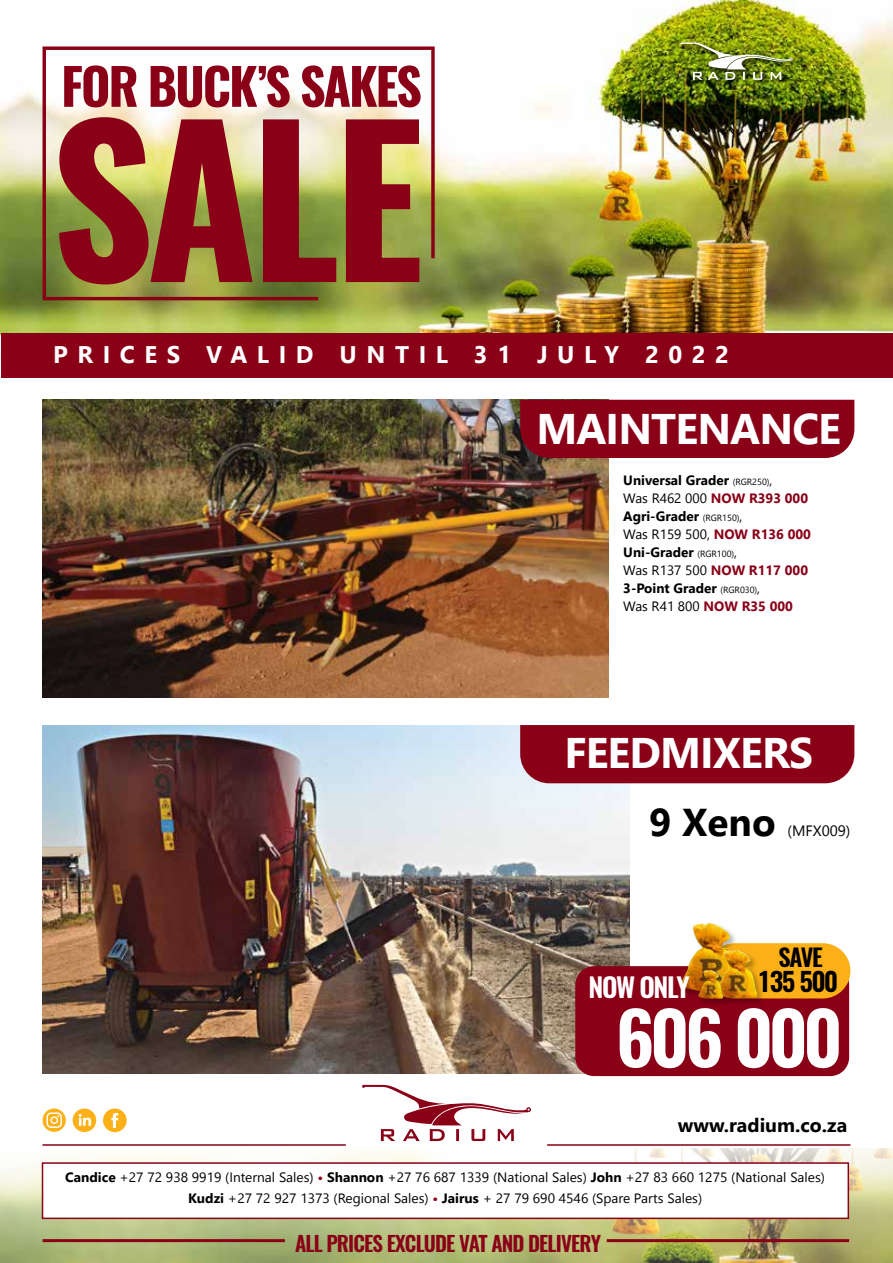
<style>
.page{position:relative;width:893px;height:1263px;background:#fff}
.page>*{position:absolute;margin:0;border:0;box-sizing:border-box;transform-origin:0 0}
.t1{font:700 200.7px "Oswald";color:#890017}
.t2{font:600 72.15px "Oswald";letter-spacing:-.05em;color:#fff}
.t3{font:700 50.4px "Oswald";letter-spacing:-.04em;color:#890017}
.t4{font:700 42.75px "Nirmala UI";letter-spacing:-.02em;color:#fff}
.t5{font:700 38.7px "Nirmala UI";color:#000}
.t6{font:600 26.55px "Oswald";letter-spacing:-.05em;color:#fff}
.t7{font:600 25.95px "Oswald";letter-spacing:-.05em;color:#000}
.t8{font:700 24px "Nirmala UI";letter-spacing:.4em;color:#fff}
.t9{font:600 24px "Oswald";color:#000}
.t10{font:600 21px "Oswald";letter-spacing:-.04em;color:#890017}
.t11{font:700 19.35px "Nirmala UI";color:#000}
.t12{font:15px "Nirmala UI";color:#000}
.t13{font:13.5px/21px "Nirmala UI";color:#000;text-align:center}
.t14{font:700 13.5px/18px "Nirmala UI";color:#000}
.s1{font-weight:400;font-size:9px}
.s2{font-weight:400}
.s3{color:#890017}
.s4{font-weight:700}
.s5{font-weight:700;color:#890017}
</style>
<div class="page">
<img style="left:0;top:0;width:893px;height:357px">
<svg style="left:41px;top:45px;width:395px;height:257px"></svg>
<div style="left:679px;top:41px;width:120px;height:45px;background:#000;opacity:.75"></div>
<img style="left:680px;top:43px;width:113px;height:37px">
<img style="left:43px;top:725px;width:586px;height:349px">
<div style="left:103px;top:1108px;width:24px;height:24px;background:#fcb017;border-radius:50%"></div>
<svg style="left:111px;top:1113px;width:7px;height:15px"></svg>
<div style="left:73px;top:1108px;width:23px;height:24px;background:#fcb017;border-radius:50%"></div>
<svg style="left:79px;top:1114px;width:12px;height:12px"></svg>
<svg style="left:43px;top:1108px;width:23px;height:24px"></svg>
<svg style="left:46px;top:1112px;width:16px;height:16px"></svg>
<svg style="left:362px;top:1085px;width:169px;height:56px"></svg>
<hr style="left:43px;top:1144px;width:303px;height:2px;background:#890017">
<hr style="left:547px;top:1144px;width:303px;height:2px;background:#890017">
<img style="left:43px;top:400px;width:565px;height:297px">
<div style="left:520px;top:400px;width:334px;height:58px;background:#890017"></div>
<div style="left:520px;top:725px;width:334px;height:58px;background:#890017"></div>
<img style="left:0;top:1148px;width:893px;height:115px">
<div style="left:575px;top:966px;width:274px;height:110px;background:#890017;border-radius:19px"></div>
<div style="left:707px;top:943px;width:143px;height:55px;background:#fcb017;border-radius:28px"></div>
<div style="left:679px;top:921px;width:86px;height:86px;background:#000;opacity:.3"></div>
<img style="left:681px;top:923px;width:60px;height:69px">
<img style="left:715px;top:950px;width:42px;height:48px">
<img style="left:698px;top:970px;width:25px;height:29px">
<div style="left:42px;top:1162px;width:807px;height:57px;background:#fff;border:2px solid #890017"></div>
<div style="left:1px;top:333px;width:892px;height:44px;background:#890017"></div>
<hr style="left:43px;top:1239px;width:242px;height:3px;background:#890017">
<hr style="left:607px;top:1239px;width:242px;height:3px;background:#890017">
<h3 class="t3" style="left:61px;top:60px;width:362px">FOR BUCK’S SAKES</h3>
<h1 class="t1" style="left:51px;top:95px;width:374px">SALE</h1>
<h3 class="t8" style="left:53px;top:336px;width:677px">PRICES VALID UNTIL 31 JULY 2022</h3>
<h3 class="t4" style="left:536px;top:396px;width:306px">MAINTENANCE</h3>
<p class="t14" style="left:623px;top:471px;width:189px">Universal Grader <span class="s1">(RGR250)</span><span class="s2">,<br>Was R462 000</span> <span class="s3">NOW R393 000<br></span>Agri-Grader <span class="s1">(RGR150)</span><span class="s2">,<br>Was R159 500,</span> <span class="s3">NOW R136 000<br></span>Uni-Grader <span class="s1">(RGR100)</span><span class="s2">,<br>Was R137 500</span> <span class="s3">NOW R117 000<br></span>3-Point Grader <span class="s1">(RGR030)</span><span class="s2">,<br>Was R41 800</span> <span class="s3">NOW R35 000</span></p>
<h3 class="t4" style="left:564px;top:720px;width:250px">FEEDMIXERS</h3>
<h3 class="t5" style="left:649px;top:792px;width:128px">9 Xeno</h3>
<p class="t12" style="left:787px;top:819px;width:64px">(MFX009)</p>
<h3 class="t6" style="left:588px;top:969px;width:103px">NOW ONLY</h3>
<h3 class="t9" style="left:778px;top:941px;width:46px">SAVE</h3>
<h3 class="t7" style="left:757px;top:964px;width:82px">135 500</h3>
<h2 class="t2" style="left:616px;top:987px;width:227px">606 000</h2>
<h3 class="t11" style="left:678px;top:1110px;width:171px">www.radium.co.za</h3>
<p class="t13" style="left:65px;top:1166px;width:761px"><span class="s4">Candice</span> +27 72 938 9919 (Internal Sales) <span class="s5">•</span> <span class="s4">Shannon</span> +27 76 687 1339 (National Sales) <span class="s4">John</span> +27 83 660 1275 (National Sales)<br><span class="s4">Kudzi</span> +27 72 927 1373 (Regional Sales) <span class="s5">•</span> <span class="s4">Jairus</span> + 27 79 690 4546 (Spare Parts Sales)</p>
<h3 class="t10" style="left:295px;top:1229px;width:308px">ALL PRICES EXCLUDE VAT AND DELIVERY</h3>
</div>
